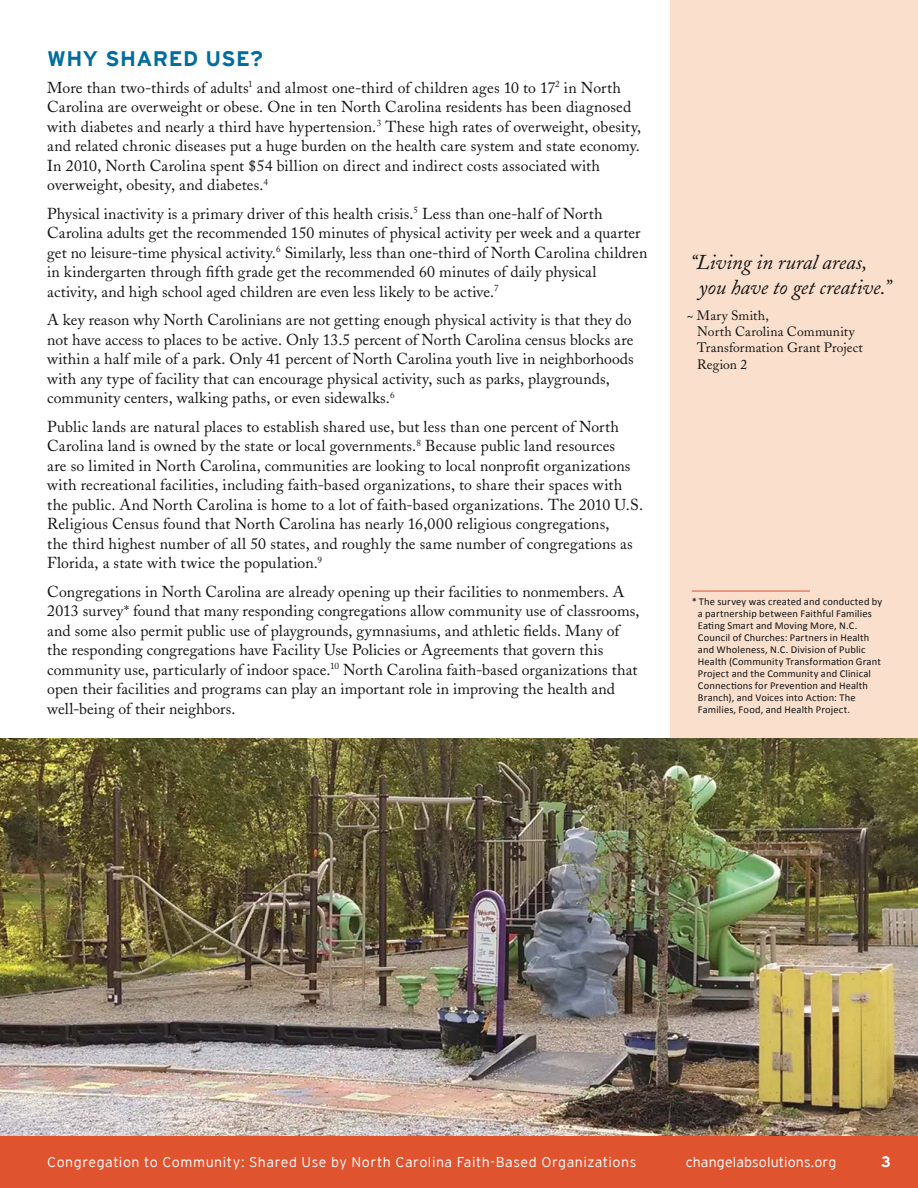
<style>
.page{position:relative;width:918px;height:1188px;background:#fff}
.page>*{position:absolute;margin:0;border:0;box-sizing:border-box;transform-origin:0 0}
.t1{font:italic 21px/25.5px "Adobe Caslon";letter-spacing:-.005em;color:#121212}
.t2{font:700 21px "Interstate";letter-spacing:.02em;color:#006c9f}
.t3{font:15.75px/19.5px "Adobe Caslon";letter-spacing:.005em;color:#121212}
.t4{font:700 15px "Interstate";color:#fff}
.t5{font:300 14.25px "Interstate";letter-spacing:.035em;color:#fff}
.t6{font:300 14.25px "Interstate";letter-spacing:.005em;color:#fff}
.t7{font:13.5px/16.5px "Adobe Caslon";letter-spacing:.01em;color:#121212}
.t8{font:10.5px/12px "Calibri";letter-spacing:.015em;color:#121212}
.s1{font-size:15px}
</style>
<div class="page">
<div style="left:671px;top:0;width:247px;height:1140px;background:#fadfcc"></div>
<img style="left:0;top:739px;width:918px;height:397px">
<div style="left:0;top:1136px;width:918px;height:52px;background:#df532f"></div>
<hr style="left:692px;top:591px;width:118px;height:1px;background:#df532f">
<h1 class="t2" style="left:47px;top:47px;width:217px">WHY SHARED USE?</h1>
<p class="t3" style="left:47px;top:78px;width:596px">More than two-thirds of adults<sup>1</sup> and almost one-third of children ages 10 to 17<sup>2</sup> in North Carolina are overweight or obese. One in ten North Carolina residents has been diagnosed with diabetes and nearly a third have hypertension.<sup>3</sup> These high rates of overweight, obesity, and related chronic diseases put a huge burden on the health care system and state economy.<br>In 2010, North Carolina spent $54 billion on direct and indirect costs associated with overweight, obesity, and diabetes.<sup>4</sup></p>
<p class="t3" style="left:47px;top:204px;width:602px">Physical inactivity is a primary driver of this health crisis.<sup>5</sup> Less than one-half of North Carolina adults get the recommended 150 minutes of physical activity per week and a quarter get no leisure-time physical activity.<sup>6</sup> Similarly, less than one-third of North Carolina children in kindergarten through fifth grade get the recommended 60 minutes of daily physical activity, and high school aged children are even less likely to be active.<sup>7</sup></p>
<p class="t3" style="left:47px;top:310px;width:588px">A key reason why North Carolinians are not getting enough physical activity is that they do not have access to places to be active. Only 13.5 percent of North Carolina census blocks are within a half mile of a park. Only 41 percent of North Carolina youth live in neighborhoods with any type of facility that can encourage physical activity, such as parks, playgrounds, community centers, walking paths, or even sidewalks.<sup>6</sup></p>
<p class="t3" style="left:47px;top:417px;width:597px">Public lands are natural places to establish shared use, but less than one percent of North Carolina land is owned by the state or local governments.<sup>8</sup> Because public land resources<br>are so limited in North Carolina, communities are looking to local nonprofit organizations with recreational facilities, including faith-based organizations, to share their spaces with the public. And North Carolina is home to a lot of faith-based organizations. The 2010 U.S.<br>Religious Census found that North Carolina has nearly 16,000 religious congregations,<br>the third highest number of all 50 states, and roughly the same number of congregations as Florida, a state with twice the population.<sup>9</sup></p>
<p class="t3" style="left:47px;top:582px;width:594px">Congregations in North Carolina are already opening up their facilities to nonmembers. A 2013 survey<span class="s1">*</span> found that many responding congregations allow community use of classrooms, and some also permit public use of playgrounds, gymnasiums, and athletic fields. Many of the responding congregations have Facility Use Policies or Agreements that govern this community use, particularly of indoor space.<sup>10</sup> North Carolina faith-based organizations that open their facilities and programs can play an important role in improving the health and well-being of their neighbors.</p>
<h1 class="t1" style="left:699px;top:250px;width:194px;text-indent:-9px">“Living in rural areas, you have to get creative.”</h1>
<p class="t7" style="left:697px;top:307px;width:167px;text-indent:-11px">~ Mary Smith,<br>North Carolina Community<br>Transformation Grant Project<br>Region 2</p>
<p class="t8" style="left:698px;top:595px;width:186px;text-indent:-6px">* The survey was created and conducted by a partnership between Faithful Families Eating Smart and Moving More, N.C.<br>Council of Churches: Partners in Health and Wholeness, N.C. Division of Public Health (Community Transformation Grant Project and the Community and Clinical Connections for Prevention and Health Branch), and Voices into Action: The Families, Food, and Health Project.</p>
<p class="t5" style="left:47px;top:1154px;width:591px">Congregation to Community: Shared Use by North Carolina Faith-Based Organizations</p>
<p class="t6" style="left:686px;top:1154px;width:152px">changelabsolutions.org</p>
<p class="t4" style="left:881px;top:1153px;width:11px">3</p>
</div>
